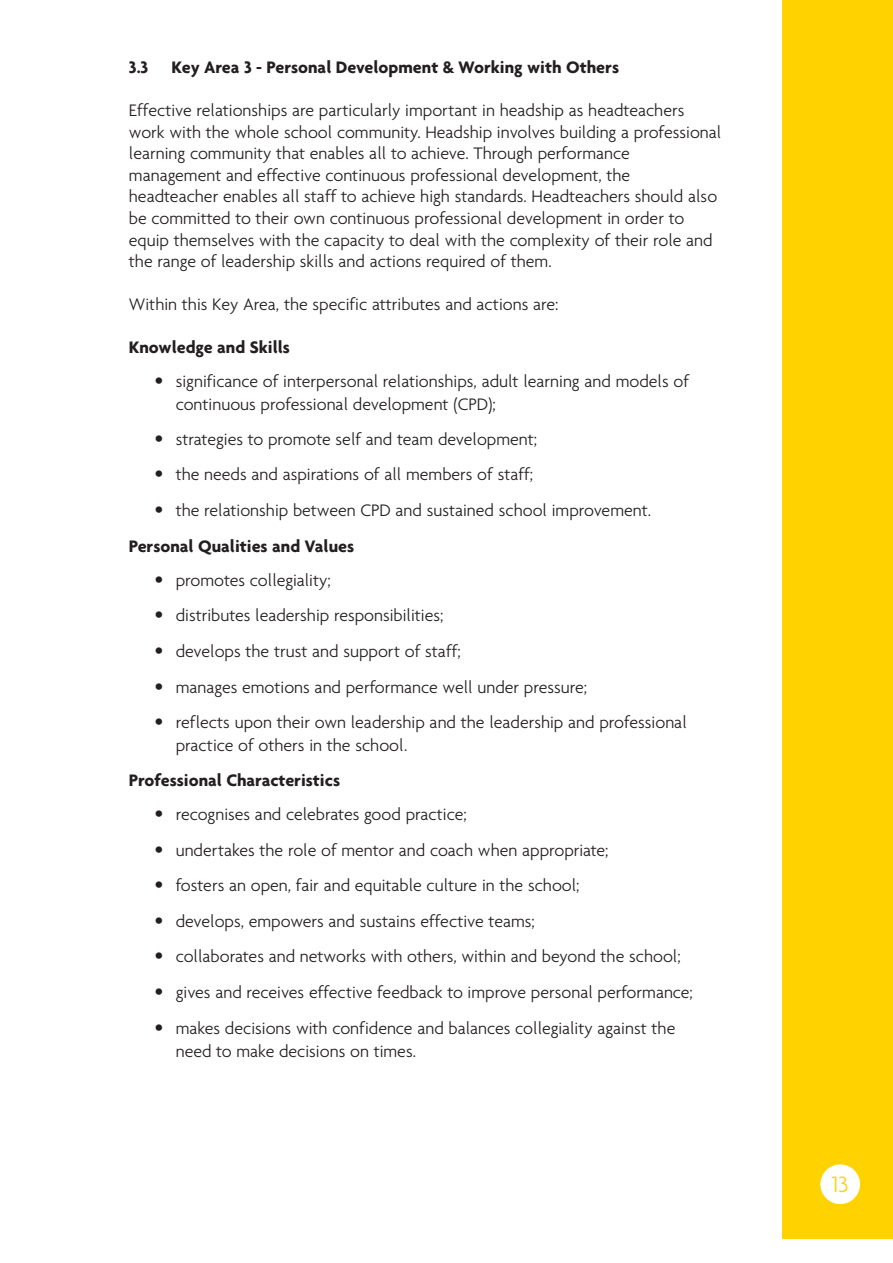
<style>
.page{position:relative;width:893px;height:1263px;background:#fff}
.page>*{position:absolute;margin:0;border:0;box-sizing:border-box;transform-origin:0 0}
.t1{font:300 24px "Agenda";color:#ffd200}
.t2{font:300 18px/21.6px "Agenda";color:#231f20}
.t3{font:700 18px "Agenda";color:#231f20}
.s1{font-family:"Helvetica Neue";font-weight:900}
.s2{font-weight:700}
</style>
<div class="page">
<div style="left:782px;top:0;width:110px;height:1238px;background:#ffd200"></div>
<div style="left:820px;top:1164px;width:40px;height:40px;background:#fff;border-radius:50%"></div>
<p class="t3" style="left:129px;top:60px;width:21px">3.3</p>
<p class="t3" style="left:171px;top:60px;width:449px">Key Area 3 - Personal Development &amp; Working with Others</p>
<p class="t2" style="left:129px;top:101px;width:594px">Effective relationships are particularly important in headship as headteachers work with the whole school community. Headship involves building a professional learning community that enables all to achieve. Through performance management and effective continuous professional development, the headteacher enables all staff to achieve high standards. Headteachers should also be committed to their own continuous professional development in order to equip themselves with the capacity to deal with the complexity of their role and the range of leadership skills and actions required of them.</p>
<p class="t2" style="left:129px;top:295px;width:431px">Within this Key Area, the specific attributes and actions are:</p>
<p class="t3" style="left:129px;top:340px;width:162px">Knowledge and Skills</p>
<p class="t2" style="left:176px;top:372px;width:515px;line-height:22.8px;text-indent:-21px"><span class="s1">•</span> significance of interpersonal relationships, adult learning and models of continuous professional development (CPD);</p>
<p class="t2" style="left:154px;top:429px;width:384px"><span class="s1">•</span> strategies to promote self and team development;</p>
<p class="t2" style="left:154px;top:465px;width:380px"><span class="s1">•</span> the needs and aspirations of all members of staff;</p>
<p class="t2" style="left:129px;top:494px;width:523px;line-height:35.7px;text-indent:26px"><span class="s1">•</span> the relationship between CPD and sustained school improvement.<br><span class="s2">Personal Qualities and Values</span></p>
<p class="t2" style="left:154px;top:571px;width:178px"><span class="s1">•</span> promotes collegiality;</p>
<p class="t2" style="left:154px;top:606px;width:290px"><span class="s1">•</span> distributes leadership responsibilities;</p>
<p class="t2" style="left:154px;top:642px;width:308px"><span class="s1">•</span> develops the trust and support of staff;</p>
<p class="t2" style="left:154px;top:678px;width:434px"><span class="s1">•</span> manages emotions and performance well under pressure;</p>
<p class="t2" style="left:176px;top:713px;width:512px;line-height:22.8px;text-indent:-21px"><span class="s1">•</span> reflects upon their own leadership and the leadership and professional practice of others in the school.</p>
<p class="t3" style="left:129px;top:773px;width:213px">Professional Characteristics</p>
<p class="t2" style="left:154px;top:805px;width:314px"><span class="s1">•</span> recognises and celebrates good practice;</p>
<p class="t2" style="left:154px;top:840px;width:455px"><span class="s1">•</span> undertakes the role of mentor and coach when appropriate;</p>
<p class="t2" style="left:154px;top:876px;width:427px"><span class="s1">•</span> fosters an open, fair and equitable culture in the school;</p>
<p class="t2" style="left:154px;top:912px;width:382px"><span class="s1">•</span> develops, empowers and sustains effective teams;</p>
<p class="t2" style="left:154px;top:947px;width:528px"><span class="s1">•</span> collaborates and networks with others, within and beyond the school;</p>
<p class="t2" style="left:154px;top:983px;width:540px"><span class="s1">•</span> gives and receives effective feedback to improve personal performance;</p>
<p class="t2" style="left:176px;top:1018px;width:501px;line-height:22.8px;text-indent:-21px"><span class="s1">•</span> makes decisions with confidence and balances collegiality against the need to make decisions on times.</p>
<h1 class="t1" style="left:831px;top:1174px;width:18px">13</h1>
</div>
